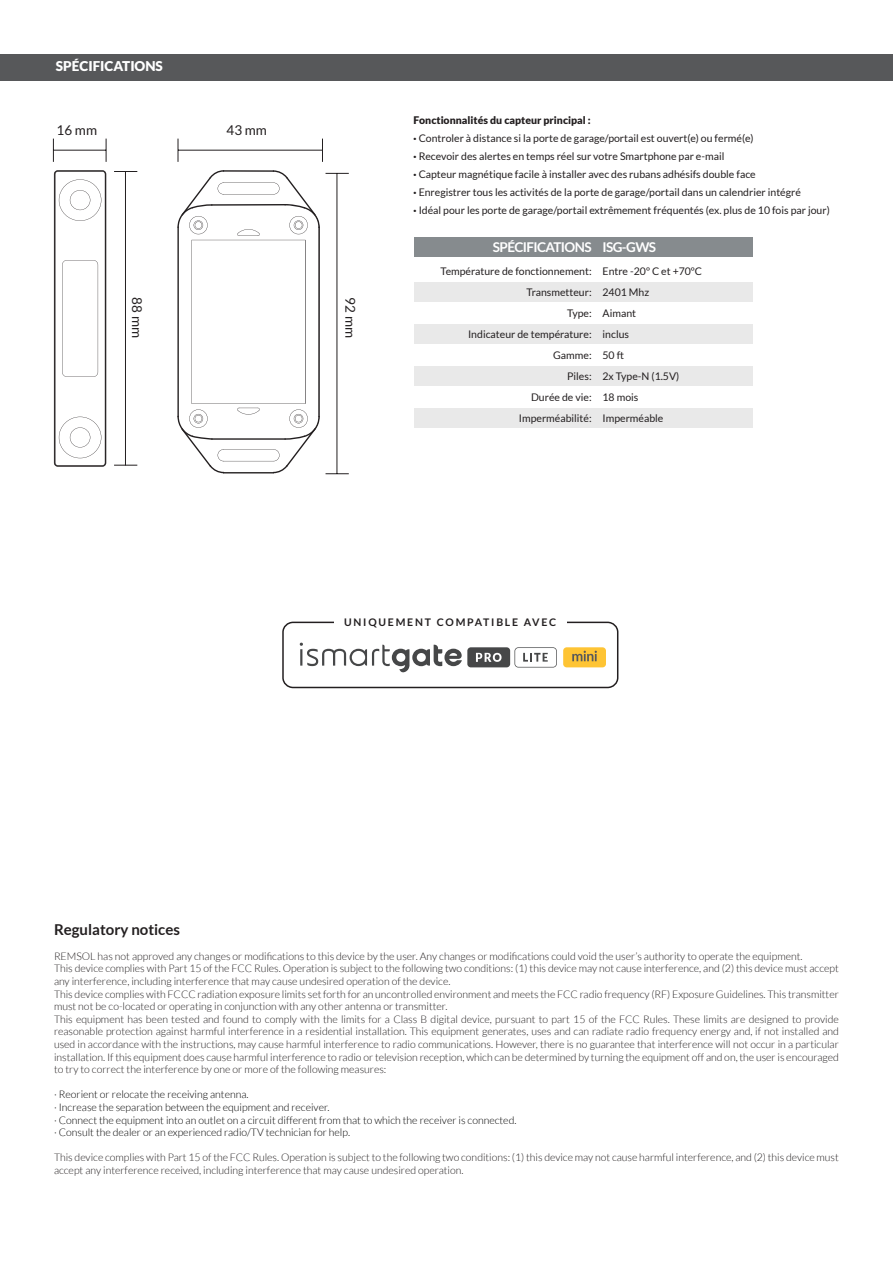
<style>
.page{position:relative;width:893px;height:1263px;background:#fff}
.page>*{position:absolute;margin:0;border:0;box-sizing:border-box;transform-origin:0 0}
.t1{font:700 15px "Lato";color:#231f20}
.t2{font:700 13.5px "Lato";letter-spacing:-.045em;color:#fff}
.t3{font:13.5px "Lato";color:#231f20}
.t4{font:900 13.5px "Lato";color:#fff}
.t5{font:300 10.5px/12.6px "Lato";color:#231f20}
.t6{font:10.5px/18px "Lato";color:#231f20}
.t7{font:300 10.5px "Lato";color:#000}
.t8{font:700 10.5px "Lato";letter-spacing:.17em;color:#231f20}
.s1{font-weight:900}
</style>
<div class="page">
<div style="left:414px;top:237px;width:338px;height:20px;background:#868b8e"></div>
<div style="left:414px;top:283px;width:338px;height:19px;background:#e9e9e9"></div>
<div style="left:414px;top:325px;width:338px;height:19px;background:#e9e9e9"></div>
<div style="left:414px;top:366px;width:338px;height:20px;background:#e9e9e9"></div>
<div style="left:414px;top:408px;width:338px;height:20px;background:#e9e9e9"></div>
<div style="left:0;top:54px;width:893px;height:27px;background:#57585a"></div>
<svg style="left:177px;top:170px;width:143px;height:303px"></svg>
<svg style="left:54px;top:170px;width:52px;height:297px"></svg>
<svg style="left:326px;top:173px;width:23px;height:1px"></svg>
<svg style="left:326px;top:473px;width:23px;height:1px"></svg>
<hr style="left:337px;top:174px;width:1px;height:300px;background:#231f20">
<svg style="left:178px;top:139px;width:1px;height:23px"></svg>
<svg style="left:322px;top:139px;width:1px;height:23px"></svg>
<hr style="left:178px;top:150px;width:144px;height:1px;background:#231f20">
<svg style="left:53px;top:139px;width:1px;height:23px"></svg>
<svg style="left:106px;top:139px;width:1px;height:23px"></svg>
<hr style="left:53px;top:150px;width:53px;height:1px;background:#231f20">
<svg style="left:114px;top:171px;width:23px;height:1px"></svg>
<svg style="left:114px;top:465px;width:23px;height:1px"></svg>
<hr style="left:125px;top:172px;width:1px;height:293px;background:#231f20">
<div style="left:282px;top:622px;width:336px;height:66px;border:2px solid #231f20;border-radius:10px"></div>
<svg style="left:300px;top:643px;width:162px;height:29px"></svg>
<div style="left:467px;top:647px;width:43px;height:20px;background:#464748;border-radius:4px"></div>
<svg style="left:476px;top:653px;width:26px;height:9px"></svg>
<div style="left:563px;top:647px;width:43px;height:20px;background:#fec434;border-radius:4px"></div>
<svg style="left:572px;top:651px;width:25px;height:10px"></svg>
<svg style="left:514px;top:647px;width:43px;height:20px"></svg>
<div style="left:334px;top:618px;width:232px;height:20px;background:#fff"></div>
<p class="t4" style="left:56px;top:59px;width:109px">SPÉCIFICATIONS</p>
<p class="t3" style="left:57px;top:122px;width:42px">16 mm</p>
<p class="t3" style="left:227px;top:122px;width:42px">43 mm</p>
<p class="t3" style="left:145px;top:297px;width:42px;rotate:90deg">88 mm</p>
<p class="t3" style="left:358px;top:297px;width:42px;rotate:90deg">92 mm</p>
<p class="t6" style="left:414px;top:111px;width:341px"><span class="s1">Fonctionnalités du capteur principal :<br>·</span> Controler à distance si la porte de garage/portail est ouvert(e) ou fermé(e)</p>
<p class="t6" style="left:414px;top:147px;width:312px"><span class="s1">·</span> Recevoir des alertes en temps réel sur votre Smartphone par e-mail</p>
<p class="t6" style="left:414px;top:165px;width:344px"><span class="s1">·</span> Capteur magnétique facile à installer avec des rubans adhésifs double face</p>
<p class="t6" style="left:414px;top:183px;width:389px"><span class="s1">·</span> Enregistrer tous les activités de la porte de garage/portail dans un calendrier intégré</p>
<p class="t6" style="left:414px;top:201px;width:418px"><span class="s1">·</span> Idéal pour les porte de garage/portail extrêmement fréquentés (ex. plus de 10 fois par jour)</p>
<p class="t2" style="left:493px;top:239px;width:100px">SPÉCIFICATIONS</p>
<p class="t2" style="left:603px;top:239px;width:55px">ISG-GWS</p>
<p class="t6" style="left:603px;top:262px;width:101px">Entre -20º C et +70ºC</p>
<p class="t6" style="left:603px;top:283px;width:48px">2401 Mhz</p>
<p class="t6" style="left:603px;top:304px;width:35px">Aimant</p>
<p class="t6" style="left:603px;top:325px;width:28px">inclus</p>
<p class="t6" style="left:603px;top:346px;width:23px">50 ft</p>
<p class="t6" style="left:603px;top:367px;width:78px">2x Type-N (1.5V)</p>
<p class="t6" style="left:603px;top:388px;width:37px">18 mois</p>
<p class="t6" style="left:603px;top:409px;width:62px">Imperméable</p>
<p class="t6" style="left:441px;top:262px;width:153px">Température de fonctionnement:</p>
<p class="t6" style="left:526px;top:283px;width:67px">Transmetteur:</p>
<p class="t6" style="left:567px;top:304px;width:26px">Type:</p>
<p class="t6" style="left:468px;top:325px;width:125px">Indicateur de température:</p>
<p class="t6" style="left:553px;top:346px;width:40px">Gamme:</p>
<p class="t6" style="left:567px;top:367px;width:26px">Piles:</p>
<p class="t6" style="left:531px;top:388px;width:62px">Durée de vie:</p>
<p class="t6" style="left:519px;top:409px;width:74px">Imperméabilité:</p>
<p class="t8" style="left:344px;top:616px;width:214px">UNIQUEMENT COMPATIBLE AVEC</p>
<p class="t1" style="left:54px;top:920px;width:127px">Regulatory notices</p>
<p class="t5" style="left:54px;top:950px;width:750px">REMSOL has not approved any changes or modifications to this device by the user. Any changes or modifications could void the user’s authority to operate the equipment.</p>
<p class="t5" style="left:54px;top:962px;width:786px">This device complies with Part 15 of the FCC Rules. Operation is subject to the following two conditions: (1) this device may not cause interference, and (2) this device must accept any interference, including interference that may cause undesired operation of the device.</p>
<p class="t5" style="left:54px;top:987px;width:786px">This device complies with FCCC radiation exposure limits set forth for an uncontrolled environment and meets the FCC radio frequency (RF) Exposure Guidelines. This transmitter must not be co-located or operating in conjunction with any other antenna or transmitter.</p>
<p class="t5" style="left:54px;top:1013px;width:786px;text-align:justify">This equipment has been tested and found to comply with the limits for a Class B digital device, pursuant to part 15 of the FCC Rules. These limits are designed to provide reasonable protection against harmful interference in a residential installation. This equipment generates, uses and can radiate radio frequency energy and, if not installed and used in accordance with the instructions, may cause harmful interference to radio communications. However, there is no guarantee that interference will not occur in a particular installation. If this equipment does cause harmful interference to radio or television reception, which can be determined by turning the equipment off and on, the user is encouraged to try to correct the interference by one or more of the following measures:</p>
<p class="t7" style="left:54px;top:1089px;width:196px">· Reorient or relocate the receiving antenna.</p>
<p class="t7" style="left:54px;top:1101px;width:277px">· Increase the separation between the equipment and receiver.</p>
<p class="t7" style="left:54px;top:1114px;width:464px">· Connect the equipment into an outlet on a circuit different from that to which the receiver is connected.</p>
<p class="t7" style="left:54px;top:1127px;width:298px">· Consult the dealer or an experienced radio/TV technician for help.</p>
<p class="t5" style="left:54px;top:1151px;width:786px">This device complies with Part 15 of the FCC Rules. Operation is subject to the following two conditions: (1) this device may not cause harmful interference, and (2) this device must accept any interference received, including interference that may cause undesired operation.</p>
</div>
